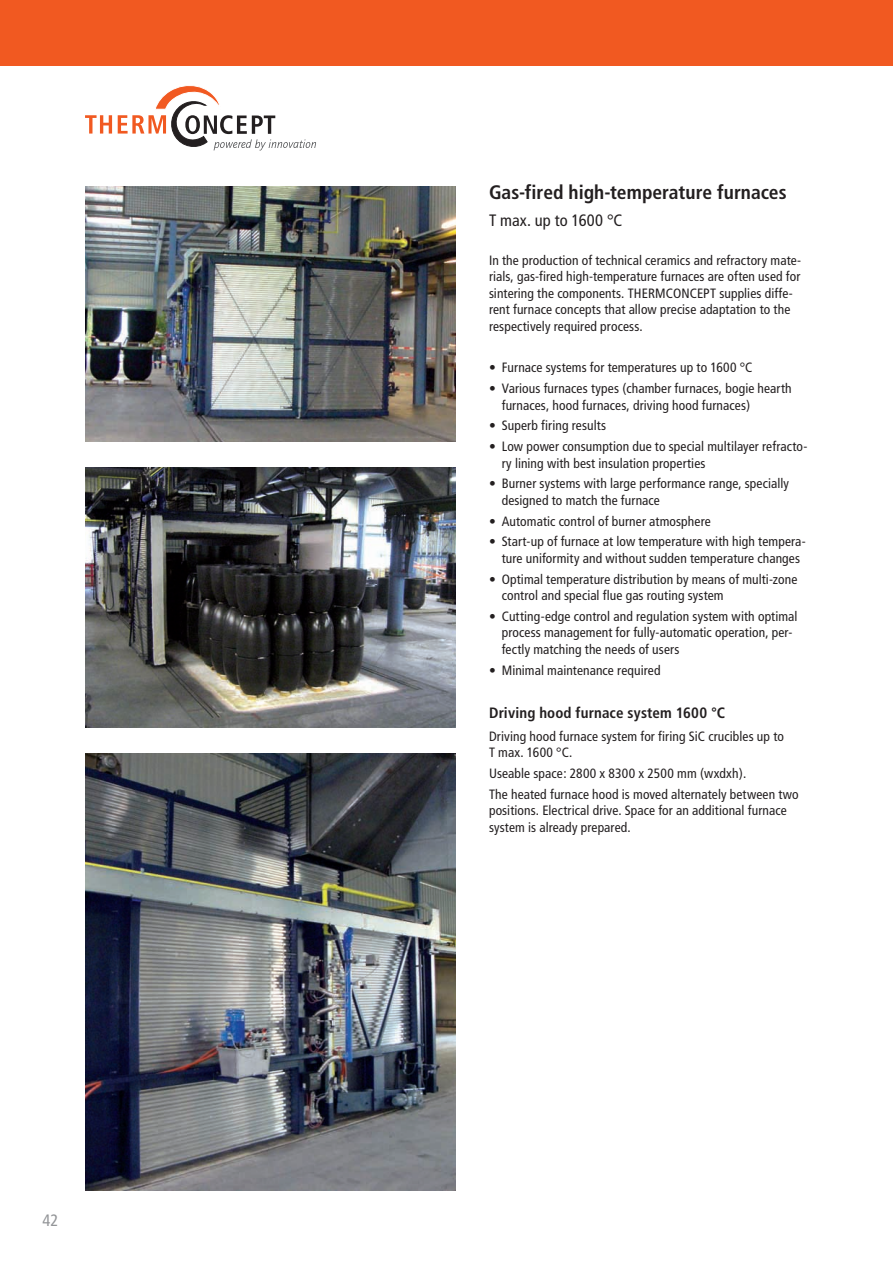
<style>
.page{position:relative;width:893px;height:1263px;background:#fff}
.page>*{position:absolute;margin:0;border:0;box-sizing:border-box;transform-origin:0 0}
.t1{font:700 condensed 19.5px "Frutiger";color:#231f20}
.t2{font:condensed 16.5px "Frutiger";letter-spacing:.005em;color:#231f20}
.t3{font:condensed 16.5px "Frutiger";color:#939598}
.t4{font:700 condensed 15px "Frutiger";letter-spacing:.01em;color:#231f20}
.t5{font:condensed 13.5px/16.5px "Frutiger";letter-spacing:.01em;color:#231f20}
</style>
<div class="page">
<div style="left:0;top:0;width:893px;height:66px;background:#f15921"></div>
<svg style="left:85px;top:115px;width:27px;height:19px"></svg>
<svg style="left:118px;top:85px;width:198px;height:65px"></svg>
<img style="left:85px;top:467px;width:370px;height:260px">
<img style="left:85px;top:186px;width:370px;height:255px">
<img style="left:85px;top:753px;width:370px;height:438px">
<p class="t3" style="left:43px;top:1211px;width:17px">42</p>
<h1 class="t1" style="left:489px;top:181px;width:299px">Gas-fired high-temperature furnaces</h1>
<p class="t2" style="left:489px;top:211px;width:135px">T max. up to 1600 °C</p>
<p class="t5" style="left:489px;top:252px;width:314px">In the production of technical ceramics and refractory mate&shy;rials, gas-fired high-temperature furnaces are often used for sintering the components. THERMCONCEPT supplies diffe&shy;rent furnace concepts that allow precise adaptation to the respectively required process.</p>
<p class="t5" style="left:489px;top:359px;width:265px">• Furnace systems for temperatures up to 1600 °C</p>
<p class="t5" style="left:502px;top:380px;width:291px;text-indent:-13px">• Various furnaces types (chamber furnaces, bogie hearth furnaces, hood furnaces, driving hood furnaces)</p>
<p class="t5" style="left:489px;top:417px;width:119px">• Superb firing results</p>
<p class="t5" style="left:502px;top:438px;width:307px;text-indent:-13px">• Low power consumption due to special multilayer refracto&shy;ry lining with best insulation properties</p>
<p class="t5" style="left:502px;top:475px;width:289px;text-indent:-13px">• Burner systems with large performance range, specially designed to match the furnace</p>
<p class="t5" style="left:489px;top:513px;width:223px">• Automatic control of burner atmosphere</p>
<p class="t5" style="left:489px;top:533px;width:318px;text-align:center">• Start-up of furnace at low temperature with high tempera&shy;ture uniformity and without sudden temperature changes</p>
<p class="t5" style="left:502px;top:571px;width:297px;text-indent:-13px">• Optimal temperature distribution by means of multi-zone control and special flue gas routing system</p>
<p class="t5" style="left:502px;top:608px;width:297px;text-indent:-13px">• Cutting-edge control and regulation system with optimal process management for fully-automatic operation, per&shy;fectly matching the needs of users</p>
<p class="t5" style="left:489px;top:662px;width:173px">• Minimal maintenance required</p>
<p class="t4" style="left:489px;top:703px;width:238px">Driving hood furnace system 1600 °C</p>
<p class="t5" style="left:489px;top:728px;width:296px">Driving hood furnace system for firing SiC crucibles up to<br>T max. 1600 °C.</p>
<p class="t5" style="left:489px;top:763px;width:311px;line-height:20.7px">Useable space: 2800 x 8300 x 2500 mm (wxdxh).<br>The heated furnace hood is moved alternately between two</p>
<p class="t5" style="left:489px;top:802px;width:299px">positions. Electrical drive. Space for an additional furnace system is already prepared.</p>
</div>
